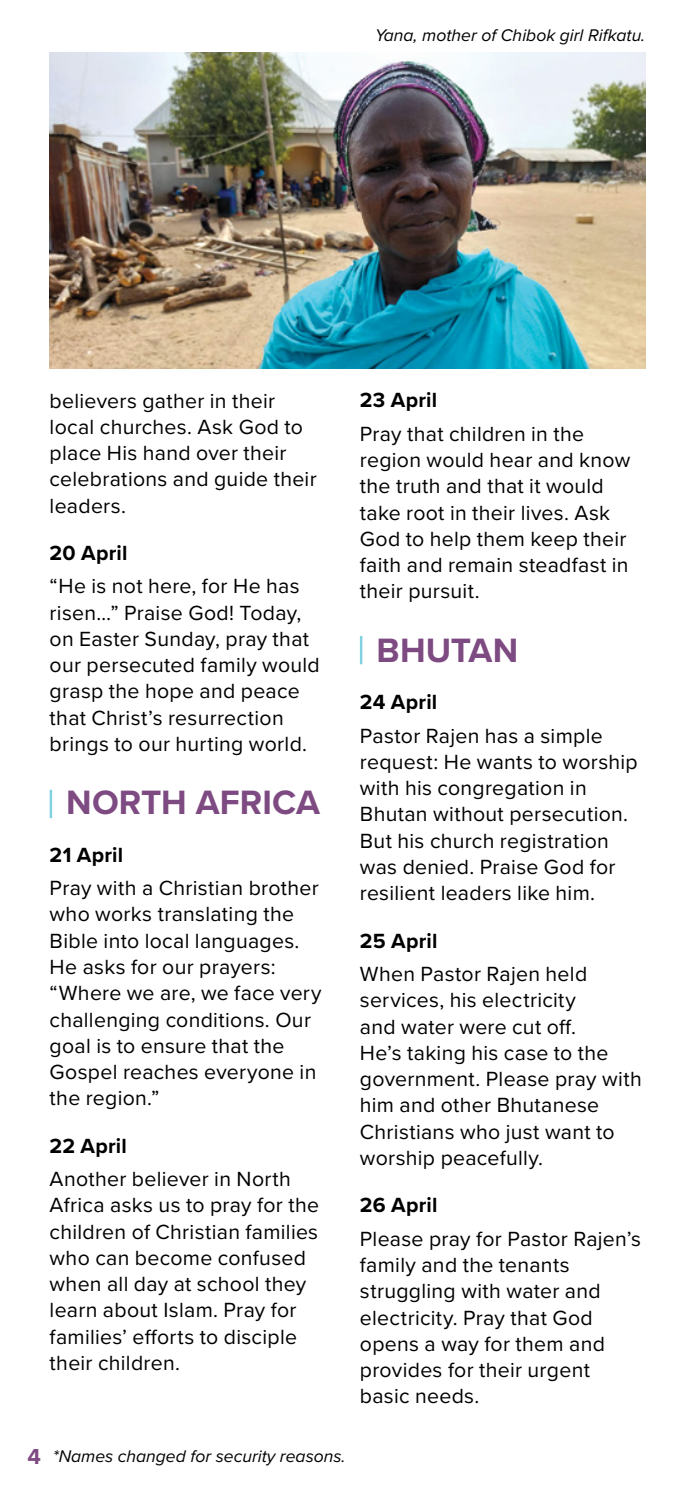
<style>
.page{position:relative;width:695px;height:1489px;background:#fff}
.page>*{position:absolute;margin:0;border:0;box-sizing:border-box;transform-origin:0 0}
.t1{font:700 35px "Proxima Nova";color:#7e4a82}
.t2{font:700 22.5px "Proxima Nova";color:#7e4a82}
.t3{font:21.25px/26.2px "Proxima Nova";letter-spacing:.015em;color:#000}
.t4{font:700 21.25px "Proxima Nova";letter-spacing:.01em;color:#000}
.t5{font:italic 17.5px "Proxima Nova";color:#000}
</style>
<div class="page">
<hr style="left:50px;top:789px;width:2px;height:29px;background:#81d1e0">
<hr style="left:360px;top:636px;width:2px;height:28px;background:#81d1e0">
<img style="left:50px;top:53px;width:595px;height:315px">
<p class="t5" style="left:375px;top:23px;width:272px">Yana, mother of Chibok girl Rifkatu.</p>
<p class="t3" style="left:50px;top:386px;width:268px">believers gather in their local churches. Ask God to place His hand over their celebrations and guide their leaders.</p>
<p class="t4" style="left:50px;top:537px;width:79px">20 April</p>
<p class="t3" style="left:50px;top:572px;width:272px">“He is not here, for He has risen…” Praise God! Today, on Easter Sunday, pray that our persecuted family would grasp the hope and peace that Christ’s resurrection brings to our hurting world.</p>
<h1 class="t1" style="left:66px;top:776px;width:255px">NORTH AFRICA</h1>
<p class="t4" style="left:50px;top:838px;width:75px">21 April</p>
<p class="t3" style="left:50px;top:874px;width:273px">Pray with a Christian brother who works translating the<br>Bible into local languages.<br>He asks for our prayers: “Where we are, we face very challenging conditions. Our goal is to ensure that the<br>Gospel reaches everyone in the region.”</p>
<p class="t4" style="left:50px;top:1129px;width:79px">22 April</p>
<p class="t3" style="left:50px;top:1164px;width:271px">Another believer in North<br>Africa asks us to pray for the children of Christian families who can become confused when all day at school they learn about Islam. Pray for families’ efforts to disciple their children.</p>
<p class="t4" style="left:360px;top:384px;width:79px">23 April</p>
<p class="t3" style="left:360px;top:419px;width:272px">Pray that children in the region would hear and know the truth and that it would take root in their lives. Ask<br>God to help them keep their faith and remain steadfast in their pursuit.</p>
<h1 class="t1" style="left:376px;top:624px;width:143px">BHUTAN</h1>
<p class="t4" style="left:360px;top:686px;width:79px">24 April</p>
<p class="t3" style="left:360px;top:721px;width:279px">Pastor Rajen has a simple request: He wants to worship with his congregation in<br>Bhutan without persecution.<br>But his church registration was denied. Praise God for resilient leaders like him.</p>
<p class="t4" style="left:360px;top:924px;width:79px">25 April</p>
<p class="t3" style="left:360px;top:959px;width:283px">When Pastor Rajen held services, his electricity<br>and water were cut off.<br>He’s taking his case to the government. Please pray with him and other Bhutanese<br>Christians who just want to worship peacefully.</p>
<p class="t4" style="left:360px;top:1189px;width:79px">26 April</p>
<p class="t3" style="left:360px;top:1224px;width:283px">Please pray for Pastor Rajen’s family and the tenants struggling with water and electricity. Pray that God opens a way for them and provides for their urgent basic needs.</p>
<p class="t2" style="left:28px;top:1439px;width:15px">4</p>
<p class="t5" style="left:53px;top:1442px;width:294px">*Names changed for security reasons.</p>
</div>
